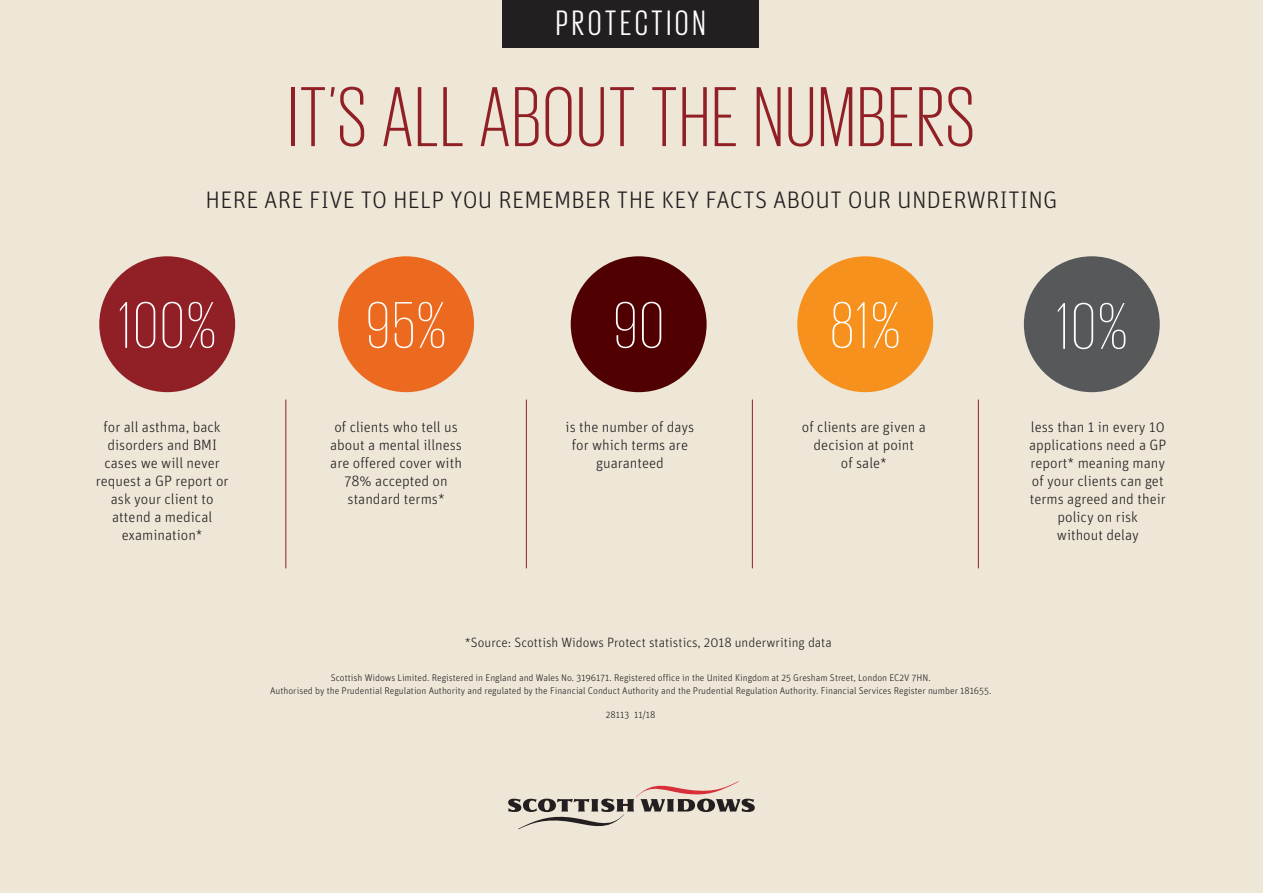
<style>
.page{position:relative;width:1263px;height:893px;background:#eee7d8}
.page>*{position:absolute;margin:0;border:0;box-sizing:border-box;transform-origin:0 0}
.Cover_Headline_58pt{font:300 87px "Giorgio Sans";letter-spacing:.03em;color:#912026}
.t1{font:200 67.5px "Giorgio Sans";letter-spacing:.05em;color:#fff}
.t2{font:36.15px "Giorgio Sans";letter-spacing:.12em;color:#fff}
.Cover_Subheading_Bla{font:300 24px "Unit Rounded Pro";letter-spacing:.01em;color:#231f20}
.Report_Body{font:300 15px/18px "Unit Rounded Pro";color:#231f20;text-align:center}
.t3{font:300 13.5px "Unit Rounded Pro";color:#231f20}
.Footer_text{font:300 9.75px/12.8px "Unit Rounded Pro";color:#231f20;text-align:center}
</style>
<div class="page">
<div style="left:502px;top:0;width:257px;height:48px;background:#231f20"></div>
<div style="left:571px;top:256px;width:135px;height:136px;background:#500000;border-radius:50%"></div>
<div style="left:797px;top:256px;width:136px;height:136px;background:#f6911e;border-radius:50%"></div>
<div style="left:1024px;top:256px;width:136px;height:136px;background:#57585a;border-radius:50%"></div>
<div style="left:99px;top:256px;width:136px;height:136px;background:#912026;border-radius:50%"></div>
<div style="left:338px;top:256px;width:136px;height:136px;background:#ec6a20;border-radius:50%"></div>
<hr style="left:285px;top:399px;width:1px;height:169px;background:#912026">
<hr style="left:526px;top:399px;width:1px;height:169px;background:#912026">
<hr style="left:752px;top:399px;width:1px;height:169px;background:#912026">
<hr style="left:978px;top:399px;width:1px;height:169px;background:#912026">
<svg style="left:508px;top:781px;width:247px;height:48px"></svg>
<p class="t2" style="left:556px;top:6px;width:150px">PROTECTION</p>
<p class="Cover_Headline_58pt" style="left:289px;top:75px;width:687px">IT’S ALL ABOUT THE NUMBERS</p>
<p class="Cover_Subheading_Bla" style="left:205px;top:185px;width:853px">HERE ARE FIVE TO HELP YOU REMEMBER THE KEY FACTS ABOUT OUR UNDERWRITING</p>
<p class="t1" style="left:119px;top:293px;width:98px">100%</p>
<p class="t1" style="left:367px;top:293px;width:80px">95%</p>
<p class="t1" style="left:614px;top:293px;width:51px">90</p>
<p class="t1" style="left:830px;top:293px;width:71px">81%</p>
<p class="t1" style="left:1057px;top:294px;width:72px">10%</p>
<p class="Report_Body" style="left:96px;top:418px;width:134px">for all asthma, back disorders and BMI cases we will never request a GP report or ask your client to attend a medical examination*</p>
<p class="Report_Body" style="left:330px;top:418px;width:133px">of clients who tell us about a mental illness are offered cover with<br>78% accepted on standard terms*</p>
<p class="Report_Body" style="left:565px;top:418px;width:130px">is the number of days for which terms are guaranteed</p>
<p class="Report_Body" style="left:802px;top:418px;width:125px">of clients are given a decision at point<br>of sale*</p>
<p class="Report_Body" style="left:1029px;top:418px;width:139px">less than 1 in every 10 applications need a GP report* meaning many of your clients can get terms agreed and their policy on risk<br>without delay</p>
<p class="t3" style="left:465px;top:634px;width:368px">*Source: Scottish Widows Protect statistics, 2018 underwriting data</p>
<p class="Footer_text" style="left:270px;top:671px;width:723px">Scottish Widows Limited. Registered in England and Wales No. 3196171. Registered office in the United Kingdom at 25 Gresham Street, London EC2V 7HN.<br>Authorised by the Prudential Regulation Authority and regulated by the Financial Conduct Authority and the Prudential Regulation Authority. Financial Services Register number 181655.</p>
<p class="Footer_text" style="left:606px;top:707px;width:51px">28113 11/18</p>
</div>
